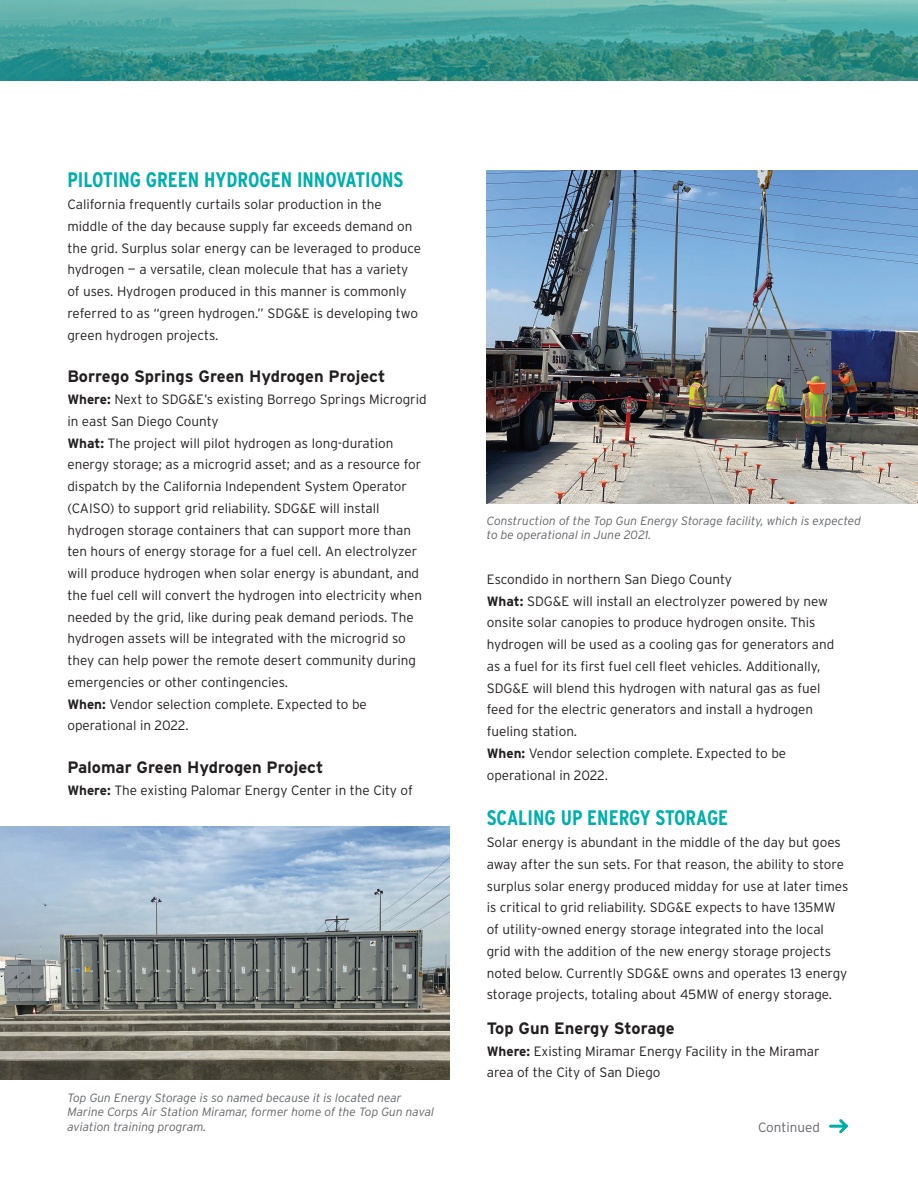
<style>
.page{position:relative;width:918px;height:1188px;background:#fff}
.page>*{position:absolute;margin:0;border:0;box-sizing:border-box;transform-origin:0 0}
.Subhead_sections{font:700 21px "Interstate Condensed";color:#00afab}
.Subhead{font:700 16.5px "Interstate";color:#231f20}
.Body_text{font:300 13.5px/21.8px "Interstate";color:#231f20}
.Bullets{font:300 13.5px/21.8px "Interstate";color:#231f20}
.t1{font:300 13.5px "Interstate";color:#63656a}
.t2{font:italic 300 12px/14.4px "Interstate";color:#63656a}
.s1{font-weight:700}
</style>
<div class="page">
<img style="left:0;top:0;width:918px;height:81px">
<img style="left:487px;top:171px;width:431px;height:332px">
<img style="left:0;top:827px;width:450px;height:253px">
<svg style="left:829px;top:1119px;width:19px;height:15px"></svg>
<p class="Subhead_sections" style="left:67px;top:168px;width:338px">PILOTING GREEN HYDROGEN INNOVATIONS</p>
<p class="Body_text" style="left:67px;top:193px;width:355px">California frequently curtails solar production in the middle of the day because supply far exceeds demand on the grid. Surplus solar energy can be leveraged to produce hydrogen — a versatile, clean molecule that has a variety of uses. Hydrogen produced in this manner is commonly referred to as “green hydrogen.” SDG&amp;E is developing two green hydrogen projects.</p>
<p class="Subhead" style="left:67px;top:367px;width:320px">Borrego Springs Green Hydrogen Project</p>
<p class="Body_text" style="left:67px;top:388px;width:361px"><span class="s1">Where:</span> Next to SDG&amp;E’s existing Borrego Springs Microgrid in east San Diego County</p>
<p class="Body_text" style="left:67px;top:432px;width:356px"><span class="s1">What:</span> The project will pilot hydrogen as long-duration energy storage; as a microgrid asset; and as a resource for dispatch by the California Independent System Operator (CAISO) to support grid reliability. SDG&amp;E will install hydrogen storage containers that can support more than ten hours of energy storage for a fuel cell. An electrolyzer will produce hydrogen when solar energy is abundant, and the fuel cell will convert the hydrogen into electricity when needed by the grid, like during peak demand periods. The hydrogen assets will be integrated with the microgrid so they can help power the remote desert community during emergencies or other contingencies.</p>
<p class="Body_text" style="left:67px;top:693px;width:301px"><span class="s1">When:</span> Vendor selection complete. Expected to be operational in 2022.</p>
<p class="Subhead" style="left:67px;top:758px;width:258px">Palomar Green Hydrogen Project</p>
<p class="Bullets" style="left:67px;top:779px;width:347px"><span class="s1">Where:</span> The existing Palomar Energy Center in the City of</p>
<p class="t2" style="left:67px;top:1090px;width:368px">Top Gun Energy Storage is so named because it is located near<br>Marine Corps Air Station Miramar, former home of the Top Gun naval aviation training program.</p>
<p class="t2" style="left:487px;top:513px;width:376px">Construction of the Top Gun Energy Storage facility, which is expected to be operational in June 2021.</p>
<p class="Bullets" style="left:487px;top:568px;width:247px">Escondido in northern San Diego County</p>
<p class="Bullets" style="left:487px;top:590px;width:349px"><span class="s1">What:</span> SDG&amp;E will install an electrolyzer powered by new onsite solar canopies to produce hydrogen onsite. This hydrogen will be used as a cooling gas for generators and as a fuel for its first fuel cell fleet vehicles. Additionally, SDG&amp;E will blend this hydrogen with natural gas as fuel feed for the electric generators and install a hydrogen fueling station.</p>
<p class="Body_text" style="left:487px;top:742px;width:301px"><span class="s1">When:</span> Vendor selection complete. Expected to be operational in 2022.</p>
<p class="Subhead_sections" style="left:487px;top:806px;width:243px">SCALING UP ENERGY STORAGE</p>
<p class="Body_text" style="left:487px;top:831px;width:363px">Solar energy is abundant in the middle of the day but goes away after the sun sets. For that reason, the ability to store surplus solar energy produced midday for use at later times is critical to grid reliability. SDG&amp;E expects to have 135MW of utility-owned energy storage integrated into the local grid with the addition of the new energy storage projects noted below. Currently SDG&amp;E owns and operates 13 energy storage projects, totaling about 45MW of energy storage.</p>
<p class="Subhead" style="left:487px;top:1019px;width:189px">Top Gun Energy Storage</p>
<p class="Body_text" style="left:487px;top:1040px;width:334px"><span class="s1">Where:</span> Existing Miramar Energy Facility in the Miramar area of the City of San Diego</p>
<p class="t1" style="left:758px;top:1120px;width:64px">Continued</p>
</div>
